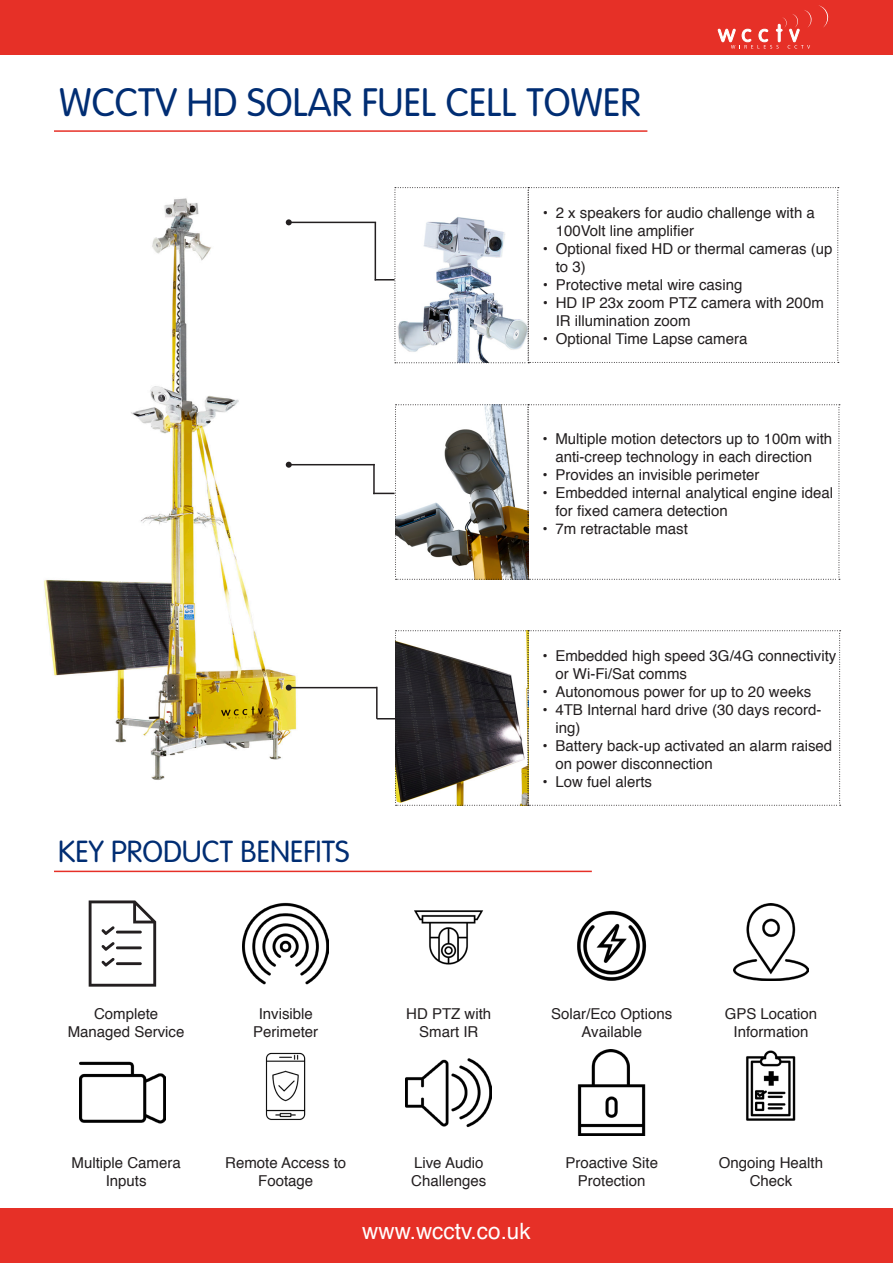
<style>
.page{position:relative;width:893px;height:1263px;background:#fff}
.page>*{position:absolute;margin:0;border:0;box-sizing:border-box;transform-origin:0 0}
.t1{font:300 39px "VAG Rounded Std";color:#002d73}
.t2{font:300 30px "VAG Rounded Std";color:#002d73}
.t3{font:22.5px "Helvetica";color:#fff}
.t4{font:15px/18px "Helvetica";color:#231f20}
</style>
<div class="page">
<div style="left:0;top:0;width:893px;height:54px;background:#e63027"></div>
<div style="left:0;top:1209px;width:893px;height:54px;background:#e63027"></div>
<svg style="left:819px;top:5px;width:9px;height:23px"></svg>
<svg style="left:718px;top:10px;width:94px;height:39px"></svg>
<img style="left:44px;top:198px;width:303px;height:582px">
<hr style="left:289px;top:222px;width:87px;height:1px;background:#231f20">
<svg style="left:286px;top:219px;width:6px;height:6px"></svg>
<hr style="left:289px;top:687px;width:88px;height:1px;background:#231f20">
<svg style="left:286px;top:685px;width:6px;height:6px"></svg>
<hr style="left:376px;top:687px;width:2px;height:32px;background:#231f20">
<svg style="left:375px;top:187px;width:464px;height:176px"></svg>
<hr style="left:289px;top:464px;width:86px;height:1px;background:#231f20">
<svg style="left:286px;top:462px;width:6px;height:6px"></svg>
<svg style="left:373px;top:404px;width:467px;height:176px"></svg>
<svg style="left:377px;top:630px;width:464px;height:176px"></svg>
<svg style="left:89px;top:900px;width:67px;height:87px"></svg>
<hr style="left:54px;top:871px;width:538px;height:1px;background:#e63027">
<img style="left:243px;top:902px;width:86px;height:83px">
<img style="left:414px;top:910px;width:70px;height:55px">
<img style="left:577px;top:910px;width:70px;height:71px">
<img style="left:734px;top:904px;width:74px;height:76px">
<img style="left:80px;top:1061px;width:86px;height:63px">
<img style="left:265px;top:1052px;width:41px;height:68px">
<img style="left:406px;top:1058px;width:86px;height:70px">
<img style="left:577px;top:1049px;width:69px;height:87px">
<img style="left:746px;top:1050px;width:50px;height:71px">
<hr style="left:54px;top:130px;width:593px;height:2px;background:#e63027">
<p class="t1" style="left:59px;top:80px;width:583px">WCCTV HD SOLAR FUEL CELL TOWER</p>
<p class="t4" style="left:556px;top:204px;width:261px;text-indent:-13px">• 2 x speakers for audio challenge with a<br>100Volt line amplifier</p>
<p class="t4" style="left:556px;top:240px;width:278px;text-indent:-13px">• Optional fixed HD or thermal cameras (up to 3)</p>
<p class="t4" style="left:543px;top:276px;width:201px">• Protective metal wire casing</p>
<p class="t4" style="left:556px;top:294px;width:270px;text-indent:-13px">• HD IP 23x zoom PTZ camera with 200m<br>IR illumination zoom</p>
<p class="t4" style="left:543px;top:330px;width:206px">• Optional Time Lapse camera</p>
<p class="t4" style="left:543px;top:430px;width:291px;text-align:center">• Multiple motion detectors up to 100m with anti-creep technology in each direction</p>
<p class="t4" style="left:543px;top:466px;width:218px">• Provides an invisible perimeter</p>
<p class="t4" style="left:555px;top:484px;width:279px;text-indent:-13px">• Embedded internal analytical engine ideal for fixed camera detection</p>
<p class="t4" style="left:543px;top:520px;width:147px">• 7m retractable mast</p>
<p class="t2" style="left:58px;top:834px;width:293px">KEY PRODUCT BENEFITS</p>
<p class="t4" style="left:555px;top:647px;width:282px;text-indent:-13px">• Embedded high speed 3G/4G connectivity or Wi-Fi/Sat comms</p>
<p class="t4" style="left:543px;top:683px;width:270px">• Autonomous power for up to 20 weeks</p>
<p class="t4" style="left:555px;top:701px;width:267px;text-indent:-13px">• 4TB Internal hard drive (30 days record&shy;ing)</p>
<p class="t4" style="left:555px;top:737px;width:278px;text-indent:-13px">• Battery back-up activated an alarm raised on power disconnection</p>
<p class="t4" style="left:543px;top:773px;width:111px">• Low fuel alerts</p>
<p class="t4" style="left:94px;top:1005px;width:66px">Complete</p>
<p class="t4" style="left:68px;top:1023px;width:118px">Managed Service</p>
<p class="t4" style="left:259px;top:1005px;width:56px">Invisible</p>
<p class="t4" style="left:253px;top:1023px;width:67px">Perimeter</p>
<p class="t4" style="left:406px;top:1005px;width:87px">HD PTZ with</p>
<p class="t4" style="left:419px;top:1023px;width:61px">Smart IR</p>
<p class="t4" style="left:551px;top:1005px;width:122px;text-align:center">Solar/Eco Options<br>Available</p>
<p class="t4" style="left:725px;top:1005px;width:94px">GPS Location</p>
<p class="t4" style="left:733px;top:1023px;width:77px">Information</p>
<p class="t4" style="left:72px;top:1154px;width:111px">Multiple Camera</p>
<p class="t4" style="left:106px;top:1172px;width:42px">Inputs</p>
<p class="t4" style="left:225px;top:1154px;width:122px;text-align:center">Remote Access to<br>Footage</p>
<p class="t4" style="left:414px;top:1154px;width:71px">Live Audio</p>
<p class="t4" style="left:411px;top:1172px;width:77px">Challenges</p>
<p class="t3" style="left:362px;top:1214px;width:170px">www.wcctv.co.uk</p>
<p class="t4" style="left:565px;top:1154px;width:94px">Proactive Site</p>
<p class="t4" style="left:578px;top:1172px;width:69px">Protection</p>
<p class="t4" style="left:719px;top:1154px;width:106px">Ongoing Health</p>
<p class="t4" style="left:750px;top:1172px;width:44px">Check</p>
</div>
